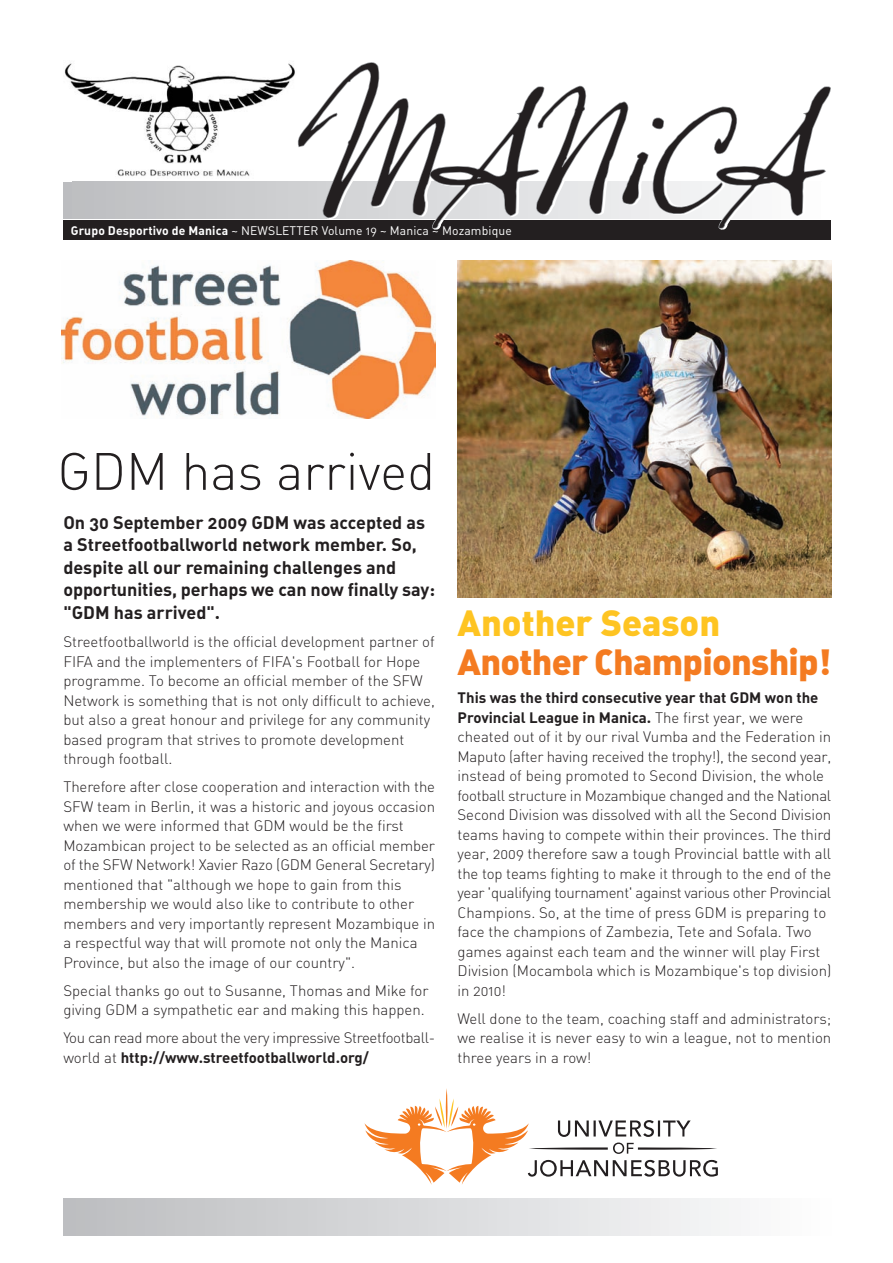
<style>
.page{position:relative;width:893px;height:1263px;background:#fff}
.page>*{position:absolute;margin:0;border:0;box-sizing:border-box;transform-origin:0 0}
.t1{font:51.75px "DIN Light Alternate";color:#231f20}
.t2{font:36px "DIN Black Alternate";letter-spacing:-.02em;color:#f47b21}
.t3{font:36px "DIN Black Alternate";color:#fec422}
.t4{font:18px/22.5px "DIN Bold Alternate";color:#231f20}
.t5{font:15px/19.5px "DIN Light Alternate";color:#231f20}
.t6{font:15px/19.5px "DIN Bold Alternate";color:#231f20}
.t7{font:15px "DIN Light Alternate";letter-spacing:-.02em;color:#231f20}
.t8{font:12.3px "DIN Regular Alternate";letter-spacing:.01em;color:#fff}
.s1{font-family:"DIN Bold Alternate"}
.s2{font-family:"DIN Light Alternate"}
</style>
<div class="page">
<div style="left:63px;top:1199px;width:768px;height:36px;background:linear-gradient(to right,#bbbdbf,#fdfdfd)"></div>
<img style="left:64px;top:63px;width:231px;height:114px">
<div style="left:63px;top:182px;width:10px;height:36px;background:#bcbdc0"></div>
<div style="left:73px;top:182px;width:748px;height:36px;background:#c6c7c9"></div>
<div style="left:63px;top:221px;width:768px;height:19px;background:#231f20"></div>
<svg style="left:296px;top:62px;width:534px;height:166px"></svg>
<hr style="left:446px;top:1088px;width:1px;height:41px;background:#f47b21;border-radius:50%">
<svg style="left:364px;top:1098px;width:354px;height:87px"></svg>
<img style="left:62px;top:260px;width:373px;height:159px">
<img style="left:458px;top:260px;width:373px;height:338px">
<p class="t8" style="left:71px;top:222px;width:442px"><span class="s1">Grupo Desportivo de Manica</span> ~ NEWSLETTER Volume 19 ~ Manica ~ Mozambique</p>
<h1 class="t1" style="left:57px;top:436px;width:379px">GDM has arrived</h1>
<p class="t4" style="left:63px;top:511px;width:373px">On 30 September 2009 GDM was accepted as a Streetfootballworld network member. So, despite all our remaining challenges and opportunities, perhaps we can now finally say: "GDM has arrived".</p>
<p class="t5" style="left:63px;top:631px;width:373px">Streetfootballworld is the official development partner of FIFA and the implementers of FIFA's Football for Hope programme. To become an official member of the SFW Network is something that is not only difficult to achieve, but also a great honour and privilege for any community based program that strives to promote development through football.</p>
<p class="t5" style="left:63px;top:776px;width:373px">Therefore after close cooperation and interaction with the SFW team in Berlin, it was a historic and joyous occasion when we were informed that GDM would be the first Mozambican project to be selected as an official member of the SFW Network! Xavier Razo (GDM General Secretary) mentioned that "although we hope to gain from this membership we would also like to contribute to other members and very importantly represent Mozambique in a respectful way that will promote not only the Manica Province, but also the image of our country".</p>
<p class="t5" style="left:63px;top:980px;width:367px">Special thanks go out to Susanne, Thomas and Mike for giving GDM a sympathetic ear and making this happen.</p>
<p class="t7" style="left:63px;top:1028px;width:373px">You can read more about the very impressive Streetfootball-</p>
<p class="t6" style="left:63px;top:1047px;width:307px"><span class="s2">world at</span> http://www.streetfootballworld.org/</p>
<h2 class="t3" style="left:457px;top:599px;width:264px">Another Season</h2>
<h2 class="t2" style="left:457px;top:638px;width:375px">Another Championship!</h2>
<p class="t6" style="left:457px;top:688px;width:362px">This was the third consecutive year that GDM won the<br>Provincial League in Manica. <span class="s2">The first year, we were</span></p>
<p class="t5" style="left:457px;top:727px;width:375px">cheated out of it by our rival Vumba and the Federation in Maputo (after having received the trophy!), the second year, instead of being promoted to Second Division, the whole football structure in Mozambique changed and the National Second Division was dissolved with all the Second Division teams having to compete within their provinces. The third year, 2009 therefore saw a tough Provincial battle with all the top teams fighting to make it through to the end of the year 'qualifying tournament' against various other Provincial Champions. So, at the time of press GDM is preparing to face the champions of Zambezia, Tete and Sofala. Two games against each team and the winner will play First Division (Mocambola which is Mozambique's top division) in 2010!</p>
<p class="t5" style="left:457px;top:1008px;width:375px;text-align:justify">Well done to the team, coaching staff and administrators; we realise it is never easy to win a league, not to mention three years in a row!</p>
</div>
